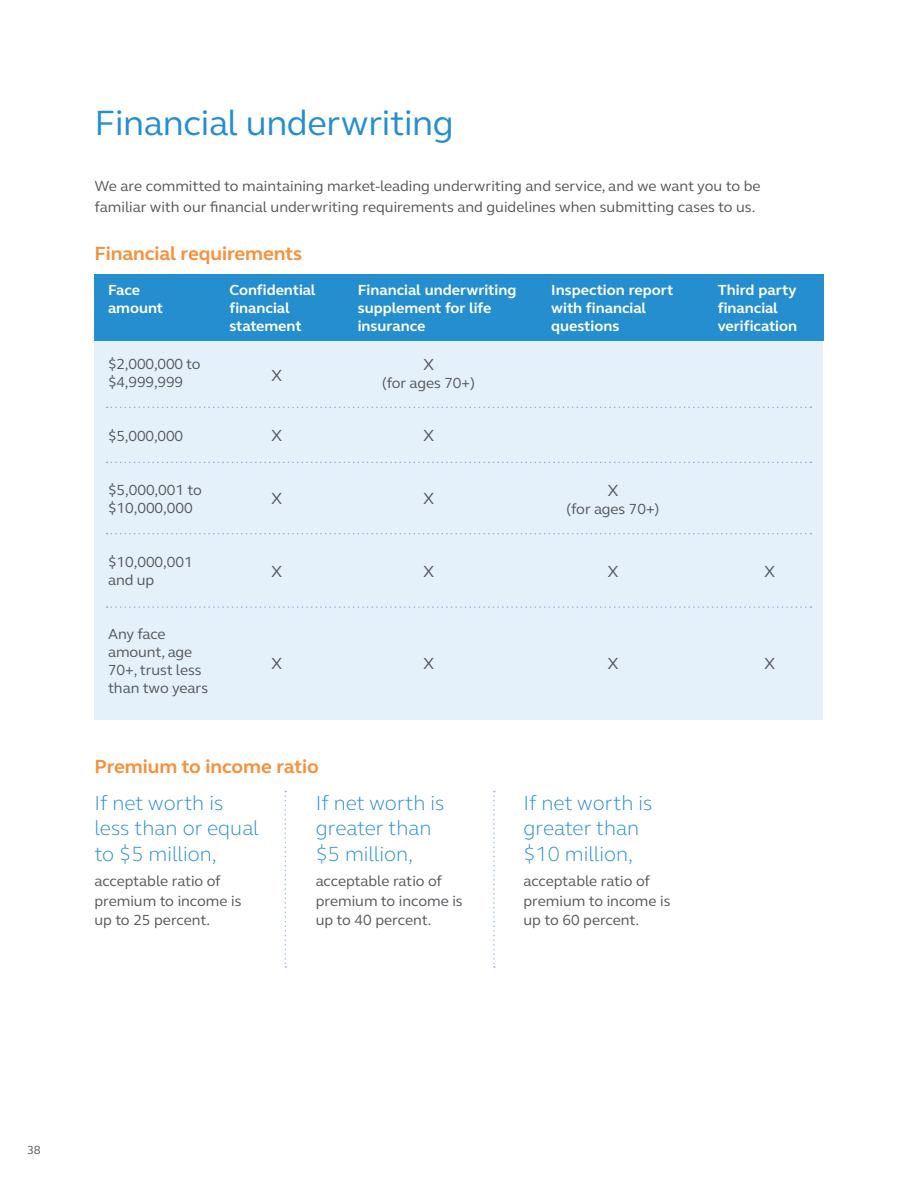
<style>
.page{position:relative;width:918px;height:1188px;background:#fff}
.page>*{position:absolute;margin:0;border:0;box-sizing:border-box;transform-origin:0 0}
.t1{font:36px "FS Elliot Pro";letter-spacing:-.01em;color:#258ece}
.t2{font:300 21px/25.5px "FS Elliot Pro";color:#258ece}
.t3{font:700 19.5px "FS Elliot Pro";letter-spacing:-.005em;color:#f6903b}
.t4{font:16.5px "FS Elliot Pro";color:#54555a}
.t5{font:15px/19.5px "FS Elliot Pro";color:#54555a}
.t6{font:700 15px/18px "FS Elliot Pro";color:#fff}
.t7{font:12px "FS Elliot Pro";color:#54555a}
</style>
<div class="page">
<svg style="left:285px;top:791px;width:1px;height:177px"></svg>
<svg style="left:493px;top:791px;width:2px;height:177px"></svg>
<div style="left:94px;top:288px;width:730px;height:432px;background:#e4f1fa"></div>
<div style="left:95px;top:274px;width:729px;height:67px;background:#258ece"></div>
<svg style="left:107px;top:407px;width:704px;height:1px"></svg>
<svg style="left:107px;top:462px;width:704px;height:1px"></svg>
<svg style="left:107px;top:533px;width:704px;height:1px"></svg>
<svg style="left:107px;top:606px;width:704px;height:2px"></svg>
<h1 class="t1" style="left:94px;top:99px;width:361px">Financial underwriting</h1>
<p class="t5" style="left:94px;top:175px;width:668px;line-height:21px">We are committed to maintaining market-leading underwriting and service, and we want you to be familiar with our financial underwriting requirements and guidelines when submitting cases to us.</p>
<h3 class="t3" style="left:94px;top:240px;width:209px">Financial requirements</h3>
<p class="t6" style="left:108px;top:280px;width:57px">Face amount</p>
<p class="t6" style="left:230px;top:280px;width:88px">Confidential financial statement</p>
<p class="t6" style="left:358px;top:280px;width:160px">Financial underwriting supplement for life insurance</p>
<p class="t6" style="left:551px;top:280px;width:124px">Inspection report with financial questions</p>
<p class="t6" style="left:718px;top:280px;width:81px">Third party financial verification</p>
<p class="t5" style="left:108px;top:354px;width:94px;line-height:18px">$2,000,000 to $4,999,999</p>
<p class="t5" style="left:108px;top:425px;width:77px">$5,000,000</p>
<p class="t5" style="left:108px;top:480px;width:95px;line-height:18px">$5,000,001 to $10,000,000</p>
<p class="t5" style="left:108px;top:552px;width:86px;line-height:18px">$10,000,001 and up</p>
<p class="t5" style="left:108px;top:624px;width:102px;line-height:18px">Any face amount, age<br>70+, trust less than two years</p>
<p class="t4" style="left:271px;top:364px;width:13px">X</p>
<p class="t4" style="left:423px;top:354px;width:13px">X</p>
<p class="t5" style="left:382px;top:373px;width:95px">(for ages 70+)</p>
<p class="t4" style="left:271px;top:424px;width:13px">X</p>
<p class="t4" style="left:423px;top:424px;width:13px">X</p>
<p class="t4" style="left:271px;top:488px;width:13px">X</p>
<p class="t4" style="left:423px;top:488px;width:13px">X</p>
<p class="t4" style="left:607px;top:479px;width:13px">X</p>
<p class="t5" style="left:566px;top:499px;width:95px">(for ages 70+)</p>
<p class="t4" style="left:271px;top:560px;width:13px">X</p>
<p class="t4" style="left:423px;top:560px;width:13px">X</p>
<p class="t4" style="left:607px;top:560px;width:13px">X</p>
<p class="t4" style="left:764px;top:560px;width:13px">X</p>
<p class="t4" style="left:271px;top:653px;width:13px">X</p>
<p class="t4" style="left:423px;top:653px;width:13px">X</p>
<p class="t4" style="left:607px;top:653px;width:13px">X</p>
<p class="t4" style="left:764px;top:653px;width:13px">X</p>
<h3 class="t3" style="left:94px;top:753px;width:226px">Premium to income ratio</h3>
<h2 class="t2" style="left:94px;top:789px;width:166px">If net worth is less than or equal to $5 million,</h2>
<p class="t5" style="left:94px;top:871px;width:148px">acceptable ratio of premium to income is up to 25 percent.</p>
<h2 class="t2" style="left:316px;top:789px;width:130px">If net worth is greater than $5 million,</h2>
<p class="t5" style="left:316px;top:871px;width:148px">acceptable ratio of premium to income is up to 40 percent.</p>
<h2 class="t2" style="left:524px;top:789px;width:130px">If net worth is greater than $10 million,</h2>
<p class="t5" style="left:524px;top:871px;width:148px">acceptable ratio of premium to income is up to 60 percent.</p>
<p class="t7" style="left:27px;top:1141px;width:15px">38</p>
</div>
